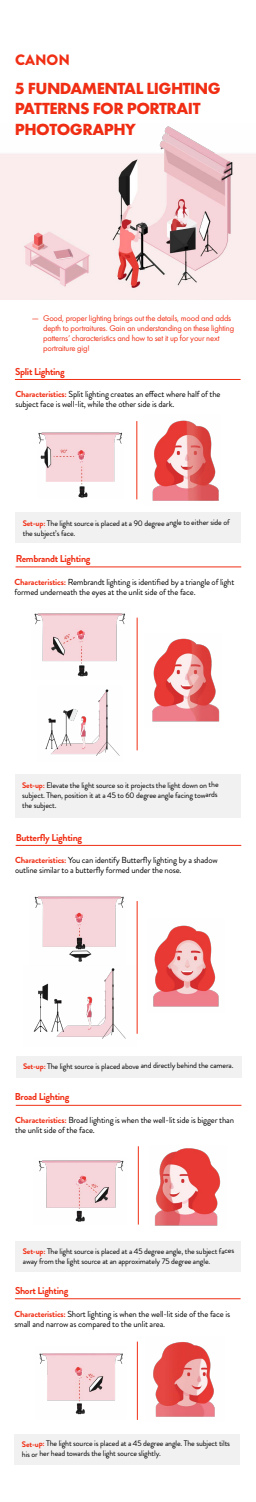
<style>
.page{position:relative;width:256px;height:1502px;background:#fff}
.page>*{position:absolute;margin:0;border:0;box-sizing:border-box;transform-origin:0 0}
.t1{font:700 16.75px/20.1px "Futura PT";letter-spacing:-.03em;color:#f02e14}
.t2{font:900 15px "Brandon Grotesque";color:#f02e14}
.t3{font:700 10px "Brandon Grotesque";letter-spacing:-.03em;color:#f02e14}
.t4{font:9px "Futura PT";color:#f02e14}
.t5{font:8.75px/10px "Brandon Grotesque";letter-spacing:-.02em;color:#000}
.t6{font:8.5px/10px "Futura PT";letter-spacing:-.02em;color:#f02e14}
.t7{font:8px/10.2px "Brandon Grotesque";letter-spacing:-.025em;color:#000}
.s1{font-weight:700;color:#f02e14}
</style>
<div class="page">
<div style="left:15px;top:513px;width:226px;height:30px;background:#f1f1f2"></div>
<hr style="left:15px;top:379px;width:226px;height:1px;background:#f02e14">
<img style="left:38px;top:432px;width:84px;height:66px">
<hr style="left:16px;top:566px;width:225px;height:1px;background:#f02e14">
<div style="left:15px;top:775px;width:225px;height:43px;background:#f1f1f2"></div>
<hr style="left:16px;top:845px;width:225px;height:1px;background:#f02e14">
<div style="left:16px;top:1055px;width:225px;height:22px;background:#f1f1f2"></div>
<hr style="left:16px;top:1105px;width:225px;height:1px;background:#f02e14">
<div style="left:16px;top:1240px;width:225px;height:31px;background:#f1f1f2"></div>
<hr style="left:15px;top:1298px;width:226px;height:1px;background:#f02e14">
<div style="left:15px;top:1433px;width:225px;height:31px;background:#f1f1f2"></div>
<img style="left:38px;top:1160px;width:86px;height:62px">
<img style="left:39px;top:1353px;width:84px;height:62px">
<hr style="left:137px;top:421px;width:1px;height:78px;background:#f02e14">
<hr style="left:137px;top:617px;width:1px;height:133px;background:#f02e14">
<hr style="left:138px;top:1146px;width:1px;height:78px;background:#f02e14">
<hr style="left:137px;top:1341px;width:1px;height:78px;background:#f02e14">
<img style="left:0;top:126px;width:256px;height:173px">
<img style="left:152px;top:420px;width:67px;height:81px">
<img style="left:154px;top:1148px;width:67px;height:78px">
<img style="left:153px;top:1342px;width:62px;height:75px">
<img style="left:152px;top:638px;width:68px;height:84px">
<img style="left:33px;top:965px;width:104px;height:74px">
<img style="left:45px;top:689px;width:75px;height:67px">
<img style="left:34px;top:613px;width:91px;height:64px">
<hr style="left:137px;top:901px;width:1px;height:132px;background:#f02e14">
<img style="left:34px;top:896px;width:90px;height:66px">
<img style="left:153px;top:925px;width:66px;height:82px">
<h2 class="t2" style="left:15px;top:49px;width:56px">CANON</h2>
<h1 class="t1" style="left:15px;top:78px;width:208px">5 FUNDAMENTAL LIGHTING<br>PATTERNS FOR PORTRAIT<br>PHOTOGRAPHY</h1>
<p class="t6" style="left:43px;top:313px;width:193px">Good, proper lighting brings out the details, mood and adds depth to portraitures. Gain an understanding on these lighting patterns’ characteristics and how to set it up for your next portraiture gig!</p>
<p class="t4" style="left:32px;top:313px;width:9px">—</p>
<p class="t3" style="left:15px;top:364px;width:51px">Split Lighting</p>
<p class="t5" style="left:15px;top:389px;width:207px"><span class="s1">Characteristics:</span> Split lighting creates an effect where half of the subject face is well-lit, while the other side is dark.</p>
<p class="t7" style="left:23px;top:518px;width:208px;line-height:10.4px"><span class="s1">Set-up:</span> The light source is placed at a 90 degree angle to either side of the subject’s face.</p>
<p class="t3" style="left:16px;top:551px;width:76px">Rembrandt Lighting</p>
<p class="t5" style="left:15px;top:577px;width:221px"><span class="s1">Characteristics:</span> Rembrandt lighting is identified by a triangle of light formed underneath the eyes at the unlit side of the face.</p>
<p class="t7" style="left:22px;top:780px;width:198px;text-align:justify"><span class="s1">Set-up:</span> Elevate the light source so it projects the light down on the subject. Then, position it at a 45 to 60 degree angle facing towards the subject.</p>
<p class="t3" style="left:16px;top:830px;width:68px">Butterfly Lighting</p>
<p class="t5" style="left:15px;top:855px;width:204px"><span class="s1">Characteristics:</span> You can identify Butterfly lighting by a shadow outline similar to a butterfly formed under the nose.</p>
<p class="t7" style="left:23px;top:1060px;width:212px"><span class="s1">Set-up:</span> The light source is placed above and directly behind the camera.</p>
<p class="t3" style="left:15px;top:1089px;width:56px">Broad Lighting</p>
<p class="t5" style="left:15px;top:1115px;width:220px"><span class="s1">Characteristics:</span> Broad lighting is when the well-lit side is bigger than the unlit side of the face.</p>
<p class="t7" style="left:23px;top:1246px;width:213px;line-height:10.1px"><span class="s1">Set-up:</span> The light source is placed at a 45 degree angle, the subject faces away from the light source at an approximately 75 degree angle.</p>
<p class="t3" style="left:15px;top:1283px;width:55px">Short Lighting</p>
<p class="t5" style="left:14px;top:1308px;width:217px"><span class="s1">Characteristics:</span> Short lighting is when the well-lit side of the face is small and narrow as compared to the unlit area.</p>
<p class="t7" style="left:22px;top:1438px;width:210px"><span class="s1">Set-up:</span> The light source is placed at a 45 degree angle. The subject tilts his or her head towards the light source slightly.</p>
</div>
